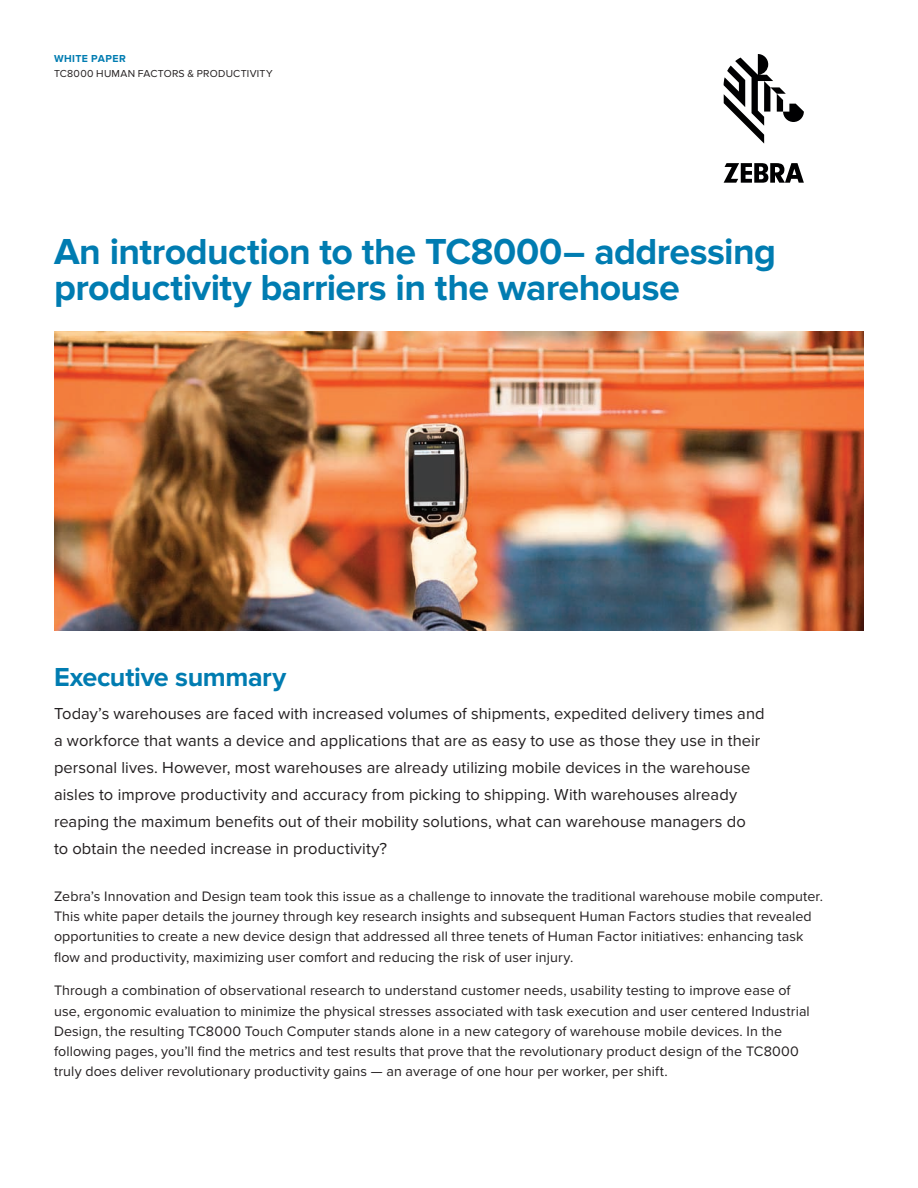
<style>
.page{position:relative;width:918px;height:1188px;background:#fff}
.page>*{position:absolute;margin:0;border:0;box-sizing:border-box;transform-origin:0 0}
.t1{font:700 37.5px/36px "Proxima Nova";letter-spacing:-.02em;color:#007cb1}
.t2{font:700 27px "Proxima Nova";color:#007cb1}
.t3{font:16.5px/27px "Proxima Nova";letter-spacing:.005em;color:#231f20}
.t4{font:14.25px/20.2px "Proxima Nova";letter-spacing:.01em;color:#231f20}
.t5{font:10.5px "Proxima Nova";letter-spacing:.025em;color:#231f20}
.t6{font:700 10.5px "Proxima Nova";letter-spacing:.04em;color:#007cb1}
</style>
<div class="page">
<svg style="left:724px;top:54px;width:80px;height:90px"></svg>
<svg style="left:724px;top:163px;width:80px;height:19px"></svg>
<img style="left:54px;top:332px;width:810px;height:299px">
<p class="t6" style="left:54px;top:53px;width:73px">white paper</p>
<p class="t5" style="left:54px;top:67px;width:220px">TC8000 Human Fact ors &amp; Product ivity</p>
<h1 class="t1" style="left:54px;top:234px;width:724px">An introduction to the TC8000– addressing productivity barriers in the warehouse</h1>
<h2 class="t2" style="left:54px;top:662px;width:234px">Executive summary</h2>
<p class="t3" style="left:54px;top:700px;width:712px">Today’s warehouses are faced with increased volumes of shipments, expedited delivery times and a workforce that wants a device and applications that are as easy to use as those they use in their personal lives. However, most warehouses are already utilizing mobile devices in the warehouse aisles to improve productivity and accuracy from picking to shipping. With warehouses already reaping the maximum benefits out of their mobility solutions, what can warehouse managers do<br>to obtain the needed increase in productivity?</p>
<p class="t4" style="left:54px;top:886px;width:771px">Zebra’s I nnovation and Design team took this issue as a challenge to innovate the traditional warehouse mobile computer.<br>This white paper details the journey through key research insights and subsequent Human Factors studies that revealed opportunities to create a new device design that addressed all three tenets of Human Factor initiatives: enhancing task flow and productivity, maximizing user comfort and reducing the risk of user injury.</p>
<p class="t4" style="left:54px;top:981px;width:757px">Through a combination of observational research to understand customer needs, usability testing to improve ease of use, ergonomic evaluation to minimize the physical stresses associated with task execution and user centered I ndustrial Design, the resulting TC8000 Touch Computer stands alone in a new category of warehouse mobile devices. I n the following pages, you’ll find the metrics and test results that prove that the revolutionary product design of the TC8000 truly does deliver revolutionary productivity gains — an average of one hour per worker, per shift.</p>
</div>
